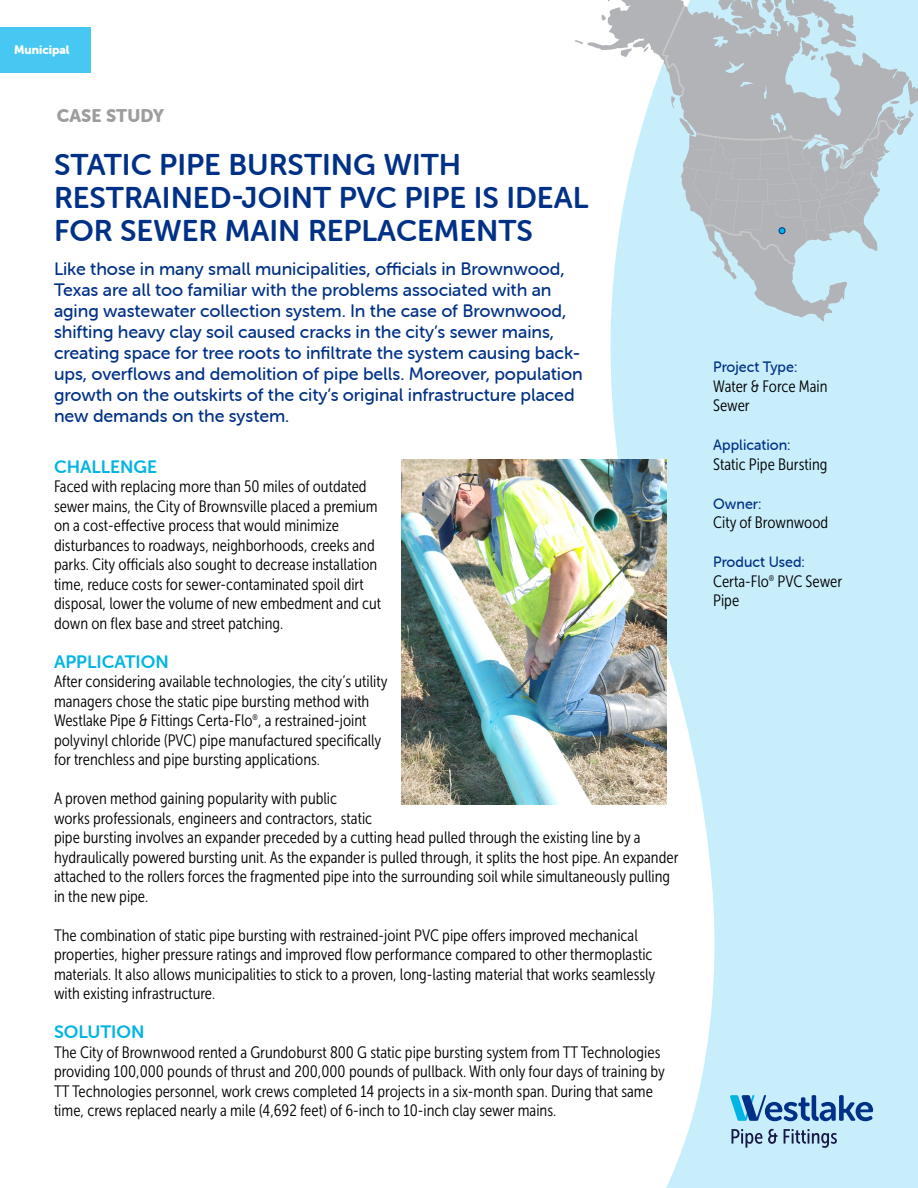
<style>
.page{position:relative;width:918px;height:1188px;background:#fff}
.page>*{position:absolute;margin:0;border:0;box-sizing:border-box;transform-origin:0 0}
.t1{font:30px/33px "Museo Sans Rounded 700";color:#003186}
.t2{font:18px/21px "Museo Sans Rounded 500";letter-spacing:-.005em;color:#003186}
.t3{font:18px "Museo Sans Rounded 700";color:#00b4e3}
.t4{font:18px "Museo Sans Rounded 900";color:#9d9d9f}
.Body{font:16.5px/19.5px "Museo Sans Cond 300";color:#000001}
.t5{font:15px "Museo Sans Rounded 500";color:#003186;scale:.96 1}
.t6{font:12px "Museo Sans Rounded 900";color:#fff}
</style>
<div class="page">
<svg style="left:611px;top:322px;width:307px;height:866px;fill:#c8eefb"></svg>
<svg style="left:575px;top:0;width:343px;height:322px"></svg>
<svg style="left:662px;top:5px;width:23px;height:90px;background:#b6bcc0"></svg>
<svg style="left:730px;top:1095px;width:143px;height:26px;background:#6b9eca"></svg>
<svg style="left:732px;top:1129px;width:30px;height:19px"></svg>
<svg style="left:768px;top:1129px;width:10px;height:15px"></svg>
<svg style="left:784px;top:1129px;width:53px;height:19px"></svg>
<div style="left:0;top:27px;width:91px;height:46px;background:#47c8f2"></div>
<img style="left:401px;top:459px;width:265px;height:345px">
<svg style="left:634px;top:120px;width:260px;height:145px;background:#bac9d0"></svg>
<div style="left:779px;top:227px;width:6px;height:7px;border:1px solid #003186;border-radius:50%"></div>
<p class="t6" style="left:14px;top:43px;width:57px">Municipal</p>
<p class="t4" style="left:57px;top:105px;width:108px">CASE STUDY</p>
<p class="t1" style="left:54px;top:148px;width:536px">STATIC PIPE BURSTING WITH<br>RESTRAINED-JOINT PVC PIPE IS IDEAL<br>FOR SEWER MAIN REPLACEMENTS</p>
<p class="t2" style="left:54px;top:259px;width:530px">Like those in many small municipalities, officials in Brownwood, Texas are all too familiar with the problems associated with an aging wastewater collection system. In the case of Brownwood, shifting heavy clay soil caused cracks in the city’s sewer mains, creating space for tree roots to infiltrate the system causing back&shy;ups, overflows and demolition of pipe bells. Moreover, population growth on the outskirts of the city’s original infrastructure placed new demands on the system.</p>
<p class="t3" style="left:54px;top:457px;width:105px">CHALLENGE</p>
<p class="Body" style="left:54px;top:477px;width:329px">Faced with replacing more than 50 miles of outdated sewer mains, the City of Brownsville placed a premium on a cost-effective process that would minimize disturbances to roadways, neighborhoods, creeks and parks. City officials also sought to decrease installation time, reduce costs for sewer-contaminated spoil dirt disposal, lower the volume of new embedment and cut down on flex base and street patching.</p>
<p class="t3" style="left:54px;top:652px;width:116px">APPLICATION</p>
<p class="Body" style="left:54px;top:672px;width:335px">After considering available technologies, the city’s utility managers chose the static pipe bursting method with Westlake Pipe &amp; Fittings Certa-Flo<sup>®</sup>, a restrained-joint polyvinyl chloride (PVC) pipe manufactured specifically for trenchless and pipe bursting applications.</p>
<p class="Body" style="left:54px;top:789px;width:626px">A proven method gaining popularity with public<br>works professionals, engineers and contractors, static<br>pipe bursting involves an expander preceded by a cutting head pulled through the existing line by a hydraulically powered bursting unit. As the expander is pulled through, it splits the host pipe. An expander attached to the rollers forces the fragmented pipe into the surrounding soil while simultaneously pulling in the new pipe.</p>
<p class="Body" style="left:54px;top:926px;width:603px">The combination of static pipe bursting with restrained-joint PVC pipe offers improved mechanical properties, higher pressure ratings and improved flow performance compared to other thermoplastic materials. It also allows municipalities to stick to a proven, long-lasting material that works seamlessly with existing infrastructure.</p>
<p class="t3" style="left:54px;top:1022px;width:92px">SOLUTION</p>
<p class="Body" style="left:54px;top:1043px;width:613px">The City of Brownwood rented a Grundoburst 800 G static pipe bursting system from TT Technologies providing 100,000 pounds of thrust and 200,000 pounds of pullback. With only four days of training by TT Technologies personnel, work crews completed 14 projects in a six-month span. During that same time, crews replaced nearly a mile (4,692 feet) of 6-inch to 10-inch clay sewer mains.</p>
<p class="t5" style="left:713px;top:359px;width:89px">Project Type:</p>
<p class="Body" style="left:713px;top:376px;width:116px">Water &amp; Force Main<br>Sewer</p>
<p class="t5" style="left:713px;top:437px;width:82px">Application:</p>
<p class="Body" style="left:713px;top:454px;width:116px">Static Pipe Bursting</p>
<p class="t5" style="left:713px;top:495px;width:52px">Owner:</p>
<p class="Body" style="left:713px;top:513px;width:117px">City of Brownwood</p>
<p class="t5" style="left:713px;top:554px;width:97px">Product Used:</p>
<p class="Body" style="left:713px;top:571px;width:130px">Certa-Flo<sup>®</sup> PVC Sewer<br>Pipe</p>
</div>
